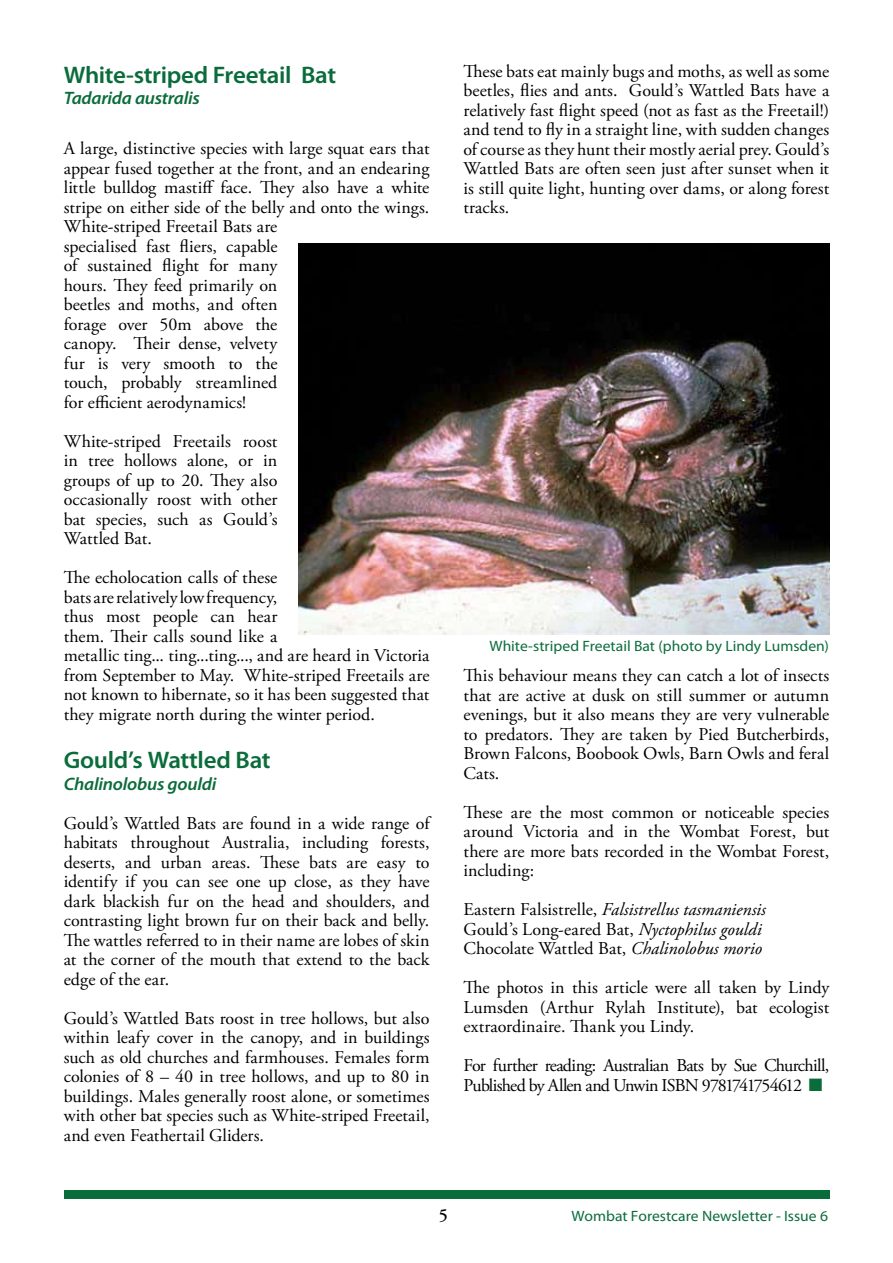
<style>
.page{position:relative;width:893px;height:1263px;background:#fff}
.page>*{position:absolute;margin:0;border:0;box-sizing:border-box;transform-origin:0 0}
.t1{font:600 24px "Myriad Pro";letter-spacing:-.015em;color:#0b6c3b;scale:1.04 1}
.t2{font:18px/19.5px "Adobe Garamond Pro";color:#000;text-align:justify}
.t3{font:18px/19.5px "Adobe Garamond Pro";letter-spacing:-.04em;color:#000}
.t4{font:italic 600 18px "Myriad Pro";letter-spacing:-.015em;color:#0b6c3b;scale:1.04 1}
.t5{font:15px "Myriad Pro";color:#0b6c3b;scale:1.04 1}
.s1{font-style:italic}
.s2{color:#0b6c3b}
</style>
<div class="page">
<div style="left:64px;top:1190px;width:765px;height:9px;background:#0b6c3b"></div>
<img style="left:298px;top:243px;width:531px;height:391px">
<h1 class="t1" style="left:64px;top:59px;width:263px">White-striped Freetail Bat</h1>
<p class="t4" style="left:64px;top:87px;width:132px">Tadarida australis</p>
<p class="t2" style="left:64px;top:139px;width:367px;text-align:left">A large, distinctive species with large squat ears that appear fused together at the front, and an endearing little bulldog mastiff face. They also have a white stripe on either side of the belly and onto the wings.<br>White-striped Freetail Bats are<br>specialised fast fliers, capable<br>of sustained flight for many<br>hours. They feed primarily on<br>beetles and moths, and often<br>forage over 50m above the<br>canopy. Their dense, velvety<br>fur is very smooth to the<br>touch, probably streamlined<br>for efficient aerodynamics!</p>
<p class="t2" style="left:64px;top:432px;width:215px">White-striped Freetails roost in tree hollows alone, or in groups of up to 20. They also occasionally roost with other bat species, such as Gould’s Wattled Bat.</p>
<p class="t2" style="left:64px;top:568px;width:367px;text-align:left">The echolocation calls of these<br>bats are relatively low frequency,<br>thus most people can hear<br>them. Their calls sound like a<br>metallic ting... ting...ting..., and are heard in Victoria from September to May. White-striped Freetails are not known to hibernate, so it has been suggested that they migrate north during the winter period.</p>
<h1 class="t1" style="left:64px;top:745px;width:200px">Gould’s Wattled Bat</h1>
<p class="t4" style="left:64px;top:772px;width:148px">Chalinolobus gouldi</p>
<p class="t2" style="left:64px;top:814px;width:367px">Gould’s Wattled Bats are found in a wide range of habitats throughout Australia, including forests, deserts, and urban areas. These bats are easy to identify if you can see one up close, as they have dark blackish fur on the head and shoulders, and contrasting light brown fur on their back and belly.<br>The wattles referred to in their name are lobes of skin at the corner of the mouth that extend to the back edge of the ear.</p>
<p class="t2" style="left:64px;top:1009px;width:367px">Gould’s Wattled Bats roost in tree hollows, but also within leafy cover in the canopy, and in buildings such as old churches and farmhouses. Females form colonies of 8 – 40 in tree hollows, and up to 80 in buildings. Males generally roost alone, or sometimes with other bat species such as White-striped Freetail, and even Feathertail Gliders.</p>
<p class="t2" style="left:463px;top:62px;width:367px">These bats eat mainly bugs and moths, as well as some beetles, flies and ants. Gould’s Wattled Bats have a relatively fast flight speed (not as fast as the Freetail!) and tend to fly in a straight line, with sudden changes of course as they hunt their mostly aerial prey. Gould’s Wattled Bats are often seen just after sunset when it is still quite light, hunting over dams, or along forest tracks.</p>
<p class="t5" style="left:489px;top:637px;width:328px">White-striped Freetail Bat (photo by Lindy Lumsden)</p>
<p class="t2" style="left:463px;top:667px;width:367px">This behaviour means they can catch a lot of insects that are active at dusk on still summer or autumn evenings, but it also means they are very vulnerable to predators. They are taken by Pied Butcherbirds, Brown Falcons, Boobook Owls, Barn Owls and feral Cats.</p>
<p class="t2" style="left:463px;top:803px;width:367px">These are the most common or noticeable species around Victoria and in the Wombat Forest, but there are more bats recorded in the Wombat Forest, including:</p>
<p class="t2" style="left:463px;top:901px;width:304px;text-align:left">Eastern Falsistrelle, <span class="s1">Falsistrellus tasmaniensis<br></span>Gould’s Long-eared Bat, <span class="s1">Nyctophilus gouldi<br></span>Chocolate Wattled Bat, <span class="s1">Chalinolobus morio</span></p>
<p class="t2" style="left:463px;top:979px;width:367px">The photos in this article were all taken by Lindy Lumsden (Arthur Rylah Institute), bat ecologist extraordinaire. Thank you Lindy.</p>
<p class="t3" style="left:463px;top:1057px;width:367px">For further reading: Australian Bats by Sue Churchill,<br>Published by Allen and Unwin ISBN 9781741754612 <span class="s2">■</span></p>
<p class="t5" style="left:572px;top:1206px;width:248px">Wombat Forestcare Newsletter - Issue 6</p>
</div>
